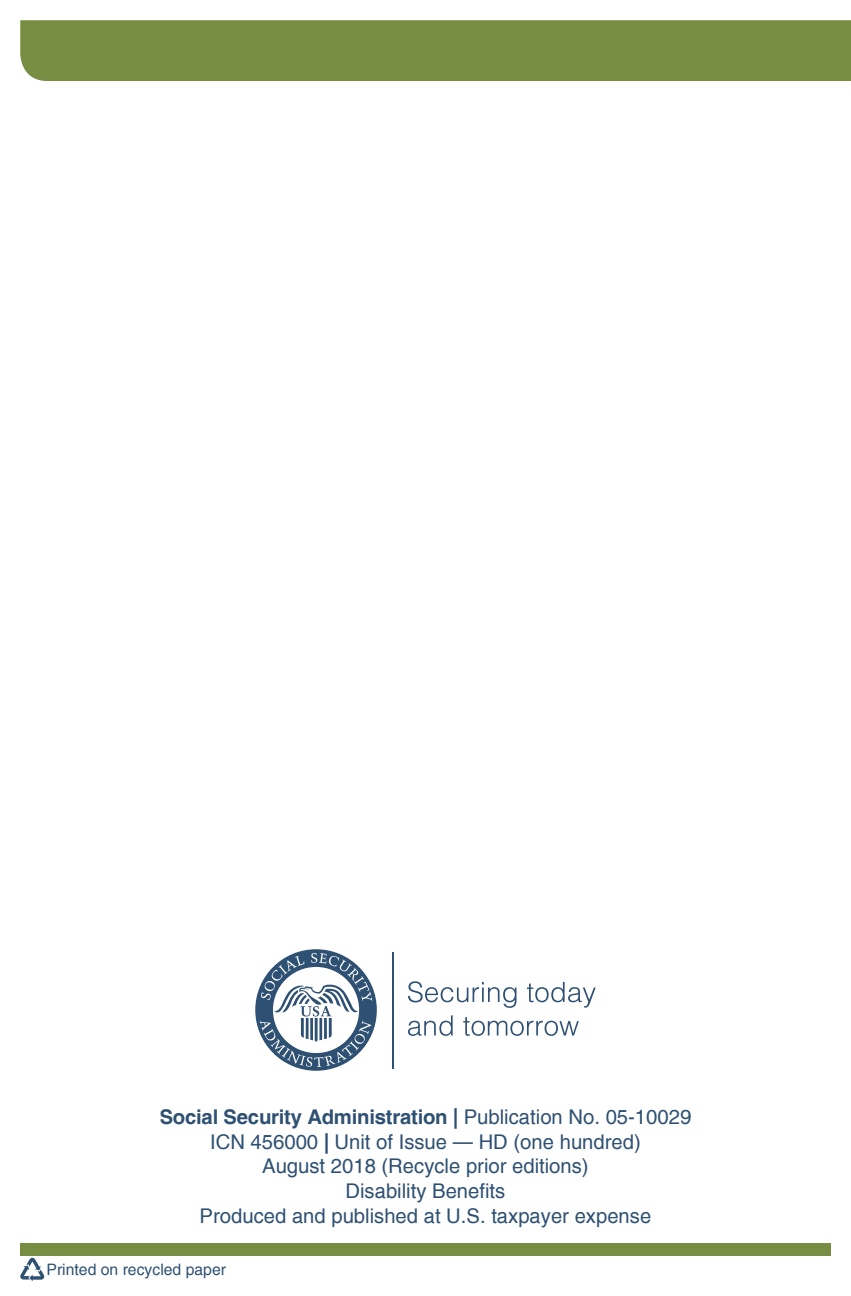
<style>
.page{position:relative;width:851px;height:1296px;background:#fff}
.page>*{position:absolute;margin:0;border:0;box-sizing:border-box;transform-origin:0 0}
.t1{font:20.25px "Helvetica";color:#2e5072}
.t2{font:700 20.25px "Helvetica";letter-spacing:-.01em;color:#2e5072}
.t3{font:15.75px "Helvetica";color:#2e5072}
.s1{font-weight:400}
.s2{font-weight:700}
</style>
<div class="page">
<div style="left:20px;top:1243px;width:810px;height:13px;background:#778d42"></div>
<div style="left:20px;top:20px;width:830px;height:61px;background:#778d42"></div>
<svg style="left:20px;top:1258px;width:24px;height:23px"></svg>
<div style="left:255px;top:949px;width:122px;height:122px;background:#2e5072;border-radius:50%"></div>
<svg style="left:260px;top:953px;width:112px;height:114px"></svg>
<hr style="left:392px;top:952px;width:1px;height:116px;background:#2e5072">
<svg style="left:408px;top:981px;width:108px;height:27px"></svg>
<svg style="left:527px;top:982px;width:68px;height:26px"></svg>
<svg style="left:408px;top:1015px;width:44px;height:21px"></svg>
<svg style="left:463px;top:1017px;width:115px;height:19px"></svg>
<p class="t2" style="left:160px;top:1104px;width:533px">Social Security Administration | <span class="s1">Publication No. 05-10029</span></p>
<p class="t1" style="left:210px;top:1130px;width:432px">ICN 456000 <span class="s2">|</span> Unit of Issue — HD (one hundred)</p>
<p class="t1" style="left:262px;top:1154px;width:328px">August 2018 (Recycle prior editions)</p>
<p class="t1" style="left:345px;top:1179px;width:161px">Disability Benefits</p>
<p class="t1" style="left:200px;top:1204px;width:453px">Produced and published at U.S. taxpayer expense</p>
<p class="t3" style="left:46px;top:1261px;width:181px">Printed on recycled paper</p>
</div>
